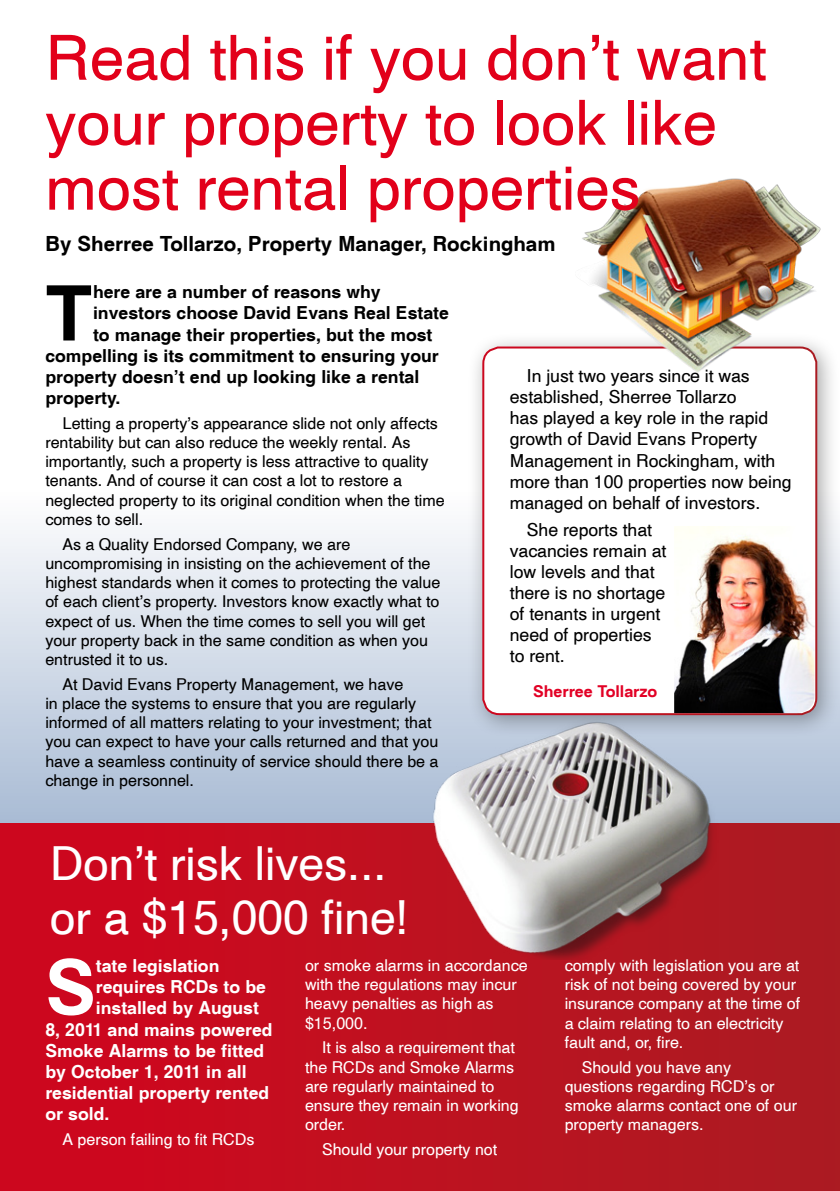
<style>
.page{position:relative;width:840px;height:1191px;background:#fff}
.page>*{position:absolute;margin:0;border:0;box-sizing:border-box;transform-origin:0 0}
.t1{font:700 75.6px "Helv";color:#000}
.t2{font:700 75.6px "Helv";color:#fff}
.t3{font:61.4px/65px "Helv";color:#e2001a}
.t4{font:46px/54.6px "Helv";color:#fff}
.t5{font:700 20.4px "Helv";color:#000}
.t6{font:17.6px/21.2px "Helv";color:#000}
.t7{font:700 17.6px "Helv";color:#000}
.t8{font:700 17.6px "Helv";color:#fff}
.t9{font:16px/19.2px "Helv";color:#000}
.t10{font:16px/19.2px "Helv";color:#fff}
.t11{font:700 16px "Helv";color:#e20025}
</style>
<div class="page">
<div style="left:0;top:375px;width:839px;height:448px;background:linear-gradient(to bottom,#fff,#aebfd7)"></div>
<div style="left:0;top:823px;width:839px;height:368px;background:linear-gradient(to right,#d1061d,#ab1c22)"></div>
<div style="left:467px;top:331px;width:372px;height:406px;background:#000;opacity:.34"></div>
<div style="left:483px;top:347px;width:332px;height:367px;background:#fff;border-radius:16px"></div>
<div style="left:482px;top:346px;width:334px;height:369px;border:2px solid #fff;border-radius:16px"></div>
<img style="left:673px;top:526px;width:141px;height:187px">
<img style="left:425px;top:716px;width:292px;height:243px">
<img style="left:550px;top:178px;width:289px;height:225px">
<h2 class="t3" style="left:45px;top:24px;width:722px">Read this if you don’t want your property to look like most rental properties</h2>
<p class="t5" style="left:45px;top:231px;width:511px">By Sherree Tollarzo, Property Manager, Rockingham</p>
<h1 class="t1" style="left:45px;top:266px;width:49px">T</h1>
<p class="t7" style="left:93px;top:281px;width:289px">here are a number of reasons why</p>
<p class="t7" style="left:93px;top:302px;width:357px">investors choose David Evans Real Estate</p>
<p class="t7" style="left:93px;top:323px;width:340px">to manage their properties, but the most</p>
<p class="t7" style="left:45px;top:344px;width:394px">compelling is its commitment to ensuring your</p>
<p class="t7" style="left:45px;top:365px;width:375px">property doesn’t end up looking like a rental</p>
<p class="t7" style="left:45px;top:386px;width:77px">property.</p>
<p class="t9" style="left:45px;top:413px;width:400px;text-indent:17px">Letting a property’s appearance slide not only affects rentability but can also reduce the weekly rental. As importantly, such a property is less attractive to quality tenants. And of course it can cost a lot to restore a neglected property to its original condition when the time comes to sell.</p>
<p class="t9" style="left:45px;top:534px;width:396px;text-indent:17px">As a Quality Endorsed Company, we are uncompromising in insisting on the achievement of the highest standards when it comes to protecting the value of each client’s property. Investors know exactly what to expect of us. When the time comes to sell you will get your property back in the same condition as when you entrusted it to us.</p>
<p class="t9" style="left:45px;top:674px;width:394px;text-indent:17px">At David Evans Property Management, we have<br>in place the systems to ensure that you are regularly informed of all matters relating to your investment; that you can expect to have your calls returned and that you have a seamless continuity of service should there be a change in personnel.</p>
<h3 class="t4" style="left:50px;top:835px;width:360px">Don’t risk lives... or a $15,000 fine!</h3>
<p class="t6" style="left:509px;top:365px;width:283px;text-indent:17px">In just two years since it was established, Sherree Tollarzo<br>has played a key role in the rapid growth of David Evans Property<br>Management in Rockingham, with more than 100 properties now being managed on behalf of investors.</p>
<p class="t6" style="left:509px;top:518px;width:158px;text-indent:17px">She reports that vacancies remain at low levels and that there is no shortage of tenants in urgent need of properties to rent.</p>
<p class="t11" style="left:533px;top:681px;width:125px">Sherree Tollarzo</p>
<h1 class="t2" style="left:45px;top:940px;width:52px">S</h1>
<p class="t8" style="left:96px;top:954px;width:125px">tate legislation</p>
<p class="t8" style="left:96px;top:976px;width:171px">requires RCDs to be</p>
<p class="t8" style="left:96px;top:997px;width:164px">installed by August</p>
<p class="t8" style="left:45px;top:1018px;width:229px">8, 2011 and mains powered</p>
<p class="t8" style="left:45px;top:1039px;width:220px">Smoke Alarms to be fitted</p>
<p class="t8" style="left:45px;top:1060px;width:202px">by October 1, 2011 in all</p>
<p class="t8" style="left:45px;top:1081px;width:225px">residential property rented</p>
<p class="t8" style="left:45px;top:1102px;width:65px">or sold.</p>
<p class="t10" style="left:62px;top:1129px;width:193px">A person failing to fit RCDs</p>
<p class="t10" style="left:305px;top:955px;width:224px">or smoke alarms in accordance with the regulations may incur heavy penalties as high as $15,000.</p>
<p class="t10" style="left:305px;top:1037px;width:215px;text-indent:17px">It is also a requirement that the RCDs and Smoke Alarms are regularly maintained to ensure they remain in working order.</p>
<p class="t10" style="left:322px;top:1139px;width:177px">Should your property not</p>
<p class="t10" style="left:564px;top:955px;width:237px">comply with legislation you are at risk of not being covered by your insurance company at the time of a claim relating to an electricity fault and, or, fire.</p>
<p class="t10" style="left:564px;top:1057px;width:234px;text-indent:17px">Should you have any questions regarding RCD’s or smoke alarms contact one of our property managers.</p>
</div>
